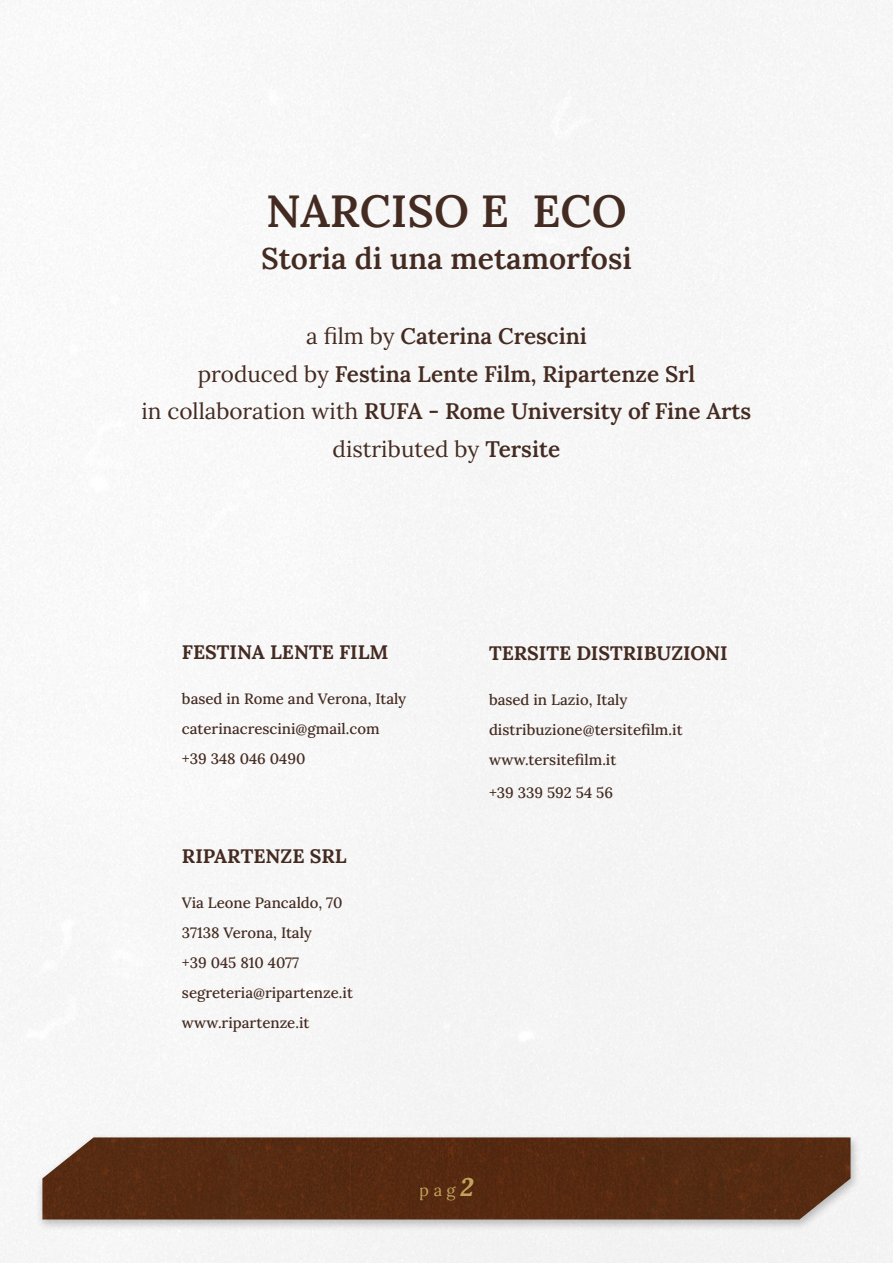
<style>
.page{position:relative;width:893px;height:1263px;background:#fff}
.page>*{position:absolute;margin:0;border:0;box-sizing:border-box;transform-origin:0 0}
.t1{font:600 45px "Lora";color:#442b21}
.t2{font:600 30px "Lora";color:#442b21}
.t3{font:600 22.5px/37.5px "Lora";color:#442b21;text-align:center}
.t4{font:700 19.5px "Lora";color:#442b21}
.t5{font:16.5px "Lora";color:#dec270}
.t6{font:500 15px/30px "Lora";color:#442b21}
.s1{font-weight:400}
.s2{font-weight:700;font-style:italic;font-size:25.5px}
</style>
<div class="page">
<div style="left:35px;top:1133px;width:825px;height:99px;background:#000;opacity:.25"></div>
<img style="left:43px;top:1137px;width:807px;height:82px">
<h1 class="t1" style="left:266px;top:177px;width:362px">NARCISO E ECO</h1>
<h2 class="t2" style="left:261px;top:236px;width:372px">Storia di una metamorfosi</h2>
<h3 class="t3" style="left:142px;top:316px;width:611px"><span class="s1">a film by</span> Caterina Crescini<br><span class="s1">produced by</span> Festina Lente Film, Ripartenze Srl<br><span class="s1">in collaboration with</span> RUFA - Rome University of Fine Arts <span class="s1">distributed by</span> Tersite</h3>
<h3 class="t4" style="left:182px;top:637px;width:208px">FESTINA LENTE FILM</h3>
<p class="t6" style="left:182px;top:683px;width:226px">based in Rome and Verona, Italy caterinacrescini@gmail.com +39 348 046 0490</p>
<h3 class="t4" style="left:182px;top:841px;width:166px">RIPARTENZE SRL</h3>
<p class="t6" style="left:182px;top:886px;width:172px">Via Leone Pancaldo, 70<br>37138 Verona, Italy<br>+39 045 810 4077 segreteria@ripartenze.it www.ripartenze.it</p>
<h3 class="t4" style="left:489px;top:638px;width:240px">TERSITE DISTRIBUZIONI</h3>
<p class="t6" style="left:489px;top:683px;width:195px">based in Lazio, Italy distribuzione@tersitefilm.it www.tersitefilm.it</p>
<p class="t6" style="left:489px;top:776px;width:125px">+39 339 592 54 56</p>
<p class="t5" style="left:420px;top:1177px;width:58px">pag<span class="s2">2</span></p>
</div>
